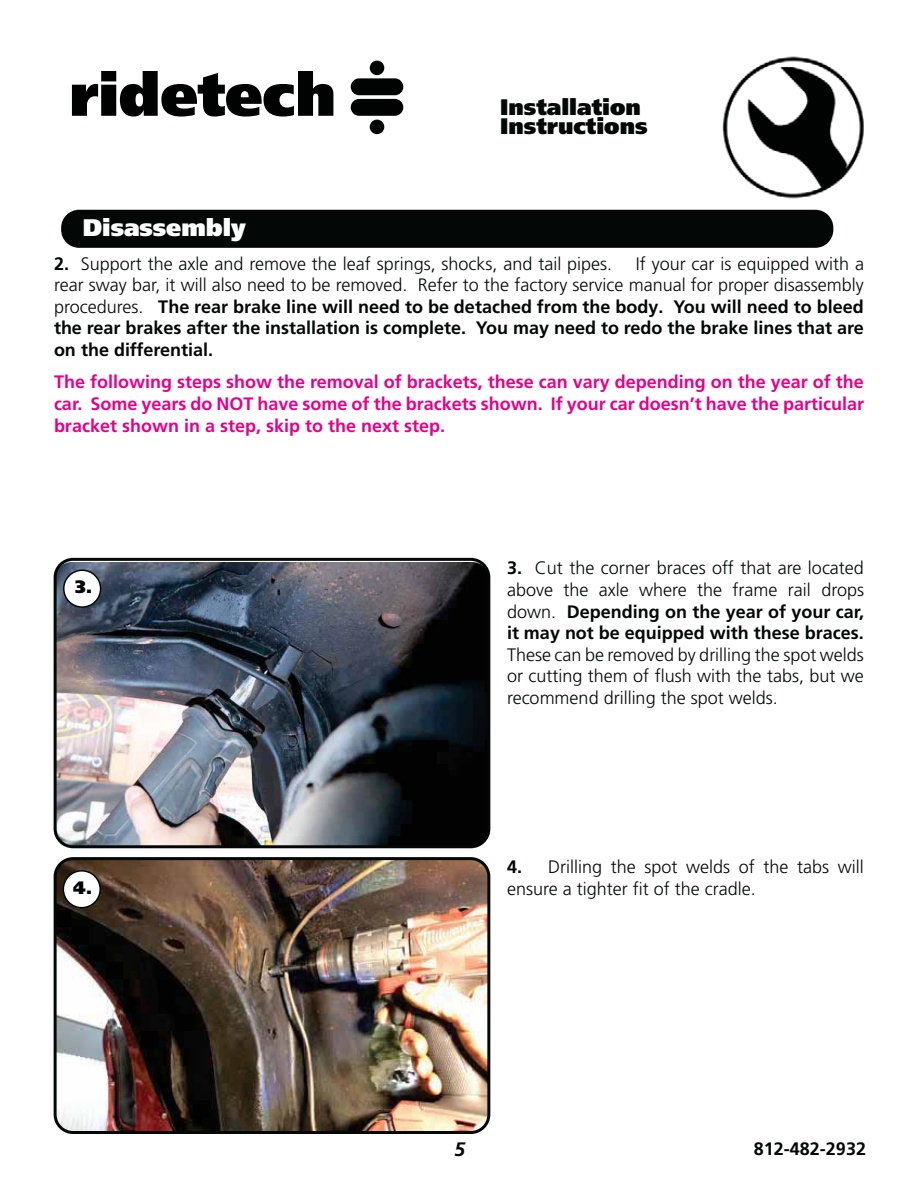
<style>
.page{position:relative;width:918px;height:1188px;background:#fff}
.page>*{position:absolute;margin:0;border:0;box-sizing:border-box;transform-origin:0 0}
.t1{font:900 24px "Frutiger LT Pro";color:#fff}
.t2{font:900 22.5px/19.5px "Frutiger LT Pro";color:#030806}
.t3{font:italic 700 19.5px "Frutiger LT Pro";color:#030806}
.t4{font:300 18px/21.6px "Frutiger LT Pro";color:#030806;text-align:justify}
.t5{font:700 18px/21.6px "Frutiger LT Pro";color:#030806;text-align:justify}
.t6{font:700 18px/21.6px "Frutiger LT Pro";color:#e70189;text-align:justify}
.t7{font:900 18px "Frutiger LT Pro";color:#030806}
.s1{font-weight:700}
.s2{font-weight:300}
</style>
<div class="page">
<img style="left:722px;top:56px;width:142px;height:143px">
<svg style="left:72px;top:71px;width:261px;height:46px"></svg>
<div style="left:351px;top:78px;width:52px;height:17px;background:#010202;border-radius:8px"></div>
<div style="left:351px;top:99px;width:52px;height:17px;background:#010202;border-radius:8px"></div>
<div style="left:370px;top:61px;width:14px;height:14px;background:#010202;border-radius:50%"></div>
<div style="left:370px;top:120px;width:14px;height:14px;background:#010202;border-radius:50%"></div>
<img style="left:54px;top:859px;width:434px;height:275px;border-radius:18px">
<img style="left:54px;top:562px;width:436px;height:285px;border-radius:18px">
<div style="left:61px;top:210px;width:772px;height:38px;background:#030806;border-radius:18px"></div>
<div style="left:54px;top:558px;width:436px;height:290px;border:3px solid #030806;border-radius:18px"></div>
<div style="left:54px;top:857px;width:436px;height:277px;border:3px solid #030806;border-radius:18px"></div>
<div style="left:63px;top:871px;width:37px;height:37px;background:#fff;border-radius:50%"></div>
<div style="left:63px;top:870px;width:38px;height:38px;border:2px solid #030806;border-radius:50%"></div>
<div style="left:64px;top:570px;width:37px;height:37px;background:#fff;border-radius:50%"></div>
<div style="left:63px;top:569px;width:38px;height:39px;border:2px solid #030806;border-radius:50%"></div>
<p class="t2" style="left:500px;top:98px;width:149px">Installation<br>Instructions</p>
<h1 class="t1" style="left:83px;top:217px;width:165px">Disassembly</h1>
<p class="t4" style="left:54px;top:254px;width:560px"><span class="s1">2.</span> Support the axle and remove the leaf springs, shocks, and tail pipes.</p>
<p class="t5" style="left:54px;top:253px;width:812px;text-indent:582px"><span class="s2">If your car is equipped with a rear sway bar, it will also need to be removed. Refer to the factory service manual for proper disassembly procedures.</span> The rear brake line will need to be detached from the body. You will need to bleed the rear brakes after the installation is complete. You may need to redo the brake lines that are on the differential.</p>
<p class="t6" style="left:54px;top:372px;width:812px">The following steps show the removal of brackets, these can vary depending on the year of the car. Some years do NOT have some of the brackets shown. If your car doesn’t have the particular bracket shown in a step, skip to the next step.</p>
<p class="t7" style="left:75px;top:579px;width:19px">3.</p>
<p class="t4" style="left:507px;top:558px;width:359px"><span class="s1">3.</span> Cut the corner braces off that are located above the axle where the frame rail drops down. <span class="s1">Depending on the year of your car, it may not be equipped with these braces.</span></p>
<p class="t4" style="left:507px;top:645px;width:358px">These can be removed by drilling the spot welds or cutting them of flush with the tabs, but we recommend drilling the spot welds.</p>
<p class="t4" style="left:507px;top:857px;width:358px"><span class="s1">4.</span> Drilling the spot welds of the tabs will</p>
<p class="t7" style="left:73px;top:880px;width:21px">4.</p>
<p class="t4" style="left:507px;top:879px;width:250px">ensure a tighter fit of the cradle.</p>
<p class="t3" style="left:454px;top:1141px;width:12px">5</p>
<p class="t5" style="left:754px;top:1139px;width:114px">812-482-2932</p>
</div>
